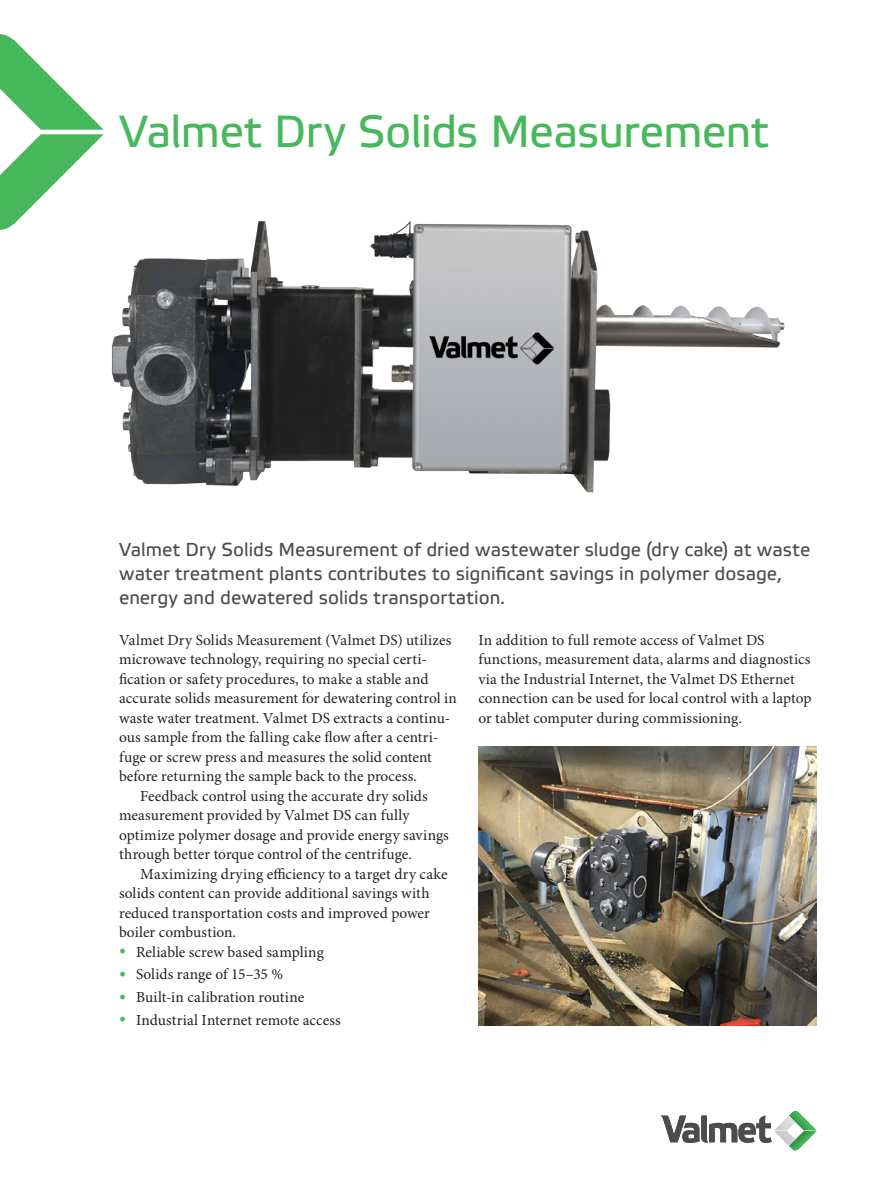
<style>
.page{position:relative;width:893px;height:1191px;background:#fff}
.page>*{position:absolute;margin:0;border:0;box-sizing:border-box;transform-origin:0 0}
.Heading{font:45px "Etelka Text";letter-spacing:-.015em;color:#48b85c}
.Introduction_Text{font:18.75px/24px "Etelka Text";color:#4b4c4d}
.Body_Text{font:15.3px/19.5px "Minion Pro";letter-spacing:.005em;color:#231f20}
.Body_Text_With_Bulle{font:15.3px "Minion Pro";letter-spacing:.005em;color:#231f20}
.s1{font-size:18px;color:#48b85c}
</style>
<div class="page">
<svg style="left:0;top:34px;width:90px;height:196px"></svg>
<svg style="left:661px;top:1111px;width:155px;height:40px"></svg>
<img style="left:83px;top:116px;width:702px;height:377px">
<img style="left:478px;top:747px;width:338px;height:278px">
<p class="Heading" style="left:119px;top:103px;width:652px">Valmet Dry Solids Measurement</p>
<p class="Introduction_Text" style="left:119px;top:537px;width:693px">Valmet Dry Solids Measurement of dried wastewater sludge (dry cake) at waste water treatment plants contributes to significant savings in polymer dosage, energy and dewatered solids transportation.</p>
<p class="Body_Text" style="left:478px;top:630px;width:335px">In addition to full remote access of Valmet DS functions, measurement data, alarms and diagnostics via the Industrial Internet, the Valmet DS Ethernet connection can be used for local control with a laptop or tablet computer during commissioning.</p>
<p class="Body_Text" style="left:119px;top:630px;width:339px">Valmet Dry Solids Measurement (Valmet DS) utilizes microwave technology, requiring no special certi&shy;fication or safety procedures, to make a stable and accurate solids measurement for dewatering control in waste water treatment. Valmet DS extracts a continu&shy;ous sample from the falling cake flow after a centri&shy;fuge or screw press and measures the solid content before returning the sample back to the process.</p>
<p class="Body_Text" style="left:119px;top:786px;width:331px;text-indent:21px">Feedback control using the accurate dry solids measurement provided by Valmet DS can fully optimize polymer dosage and provide energy savings through better torque control of the centrifuge.</p>
<p class="Body_Text" style="left:119px;top:864px;width:330px;text-indent:21px">Maximizing drying efficiency to a target dry cake solids content can provide additional savings with reduced transportation costs and improved power boiler combustion.</p>
<p class="Body_Text_With_Bulle" style="left:119px;top:942px;width:206px"><span class="s1">•</span> Reliable screw based sampling</p>
<p class="Body_Text_With_Bulle" style="left:119px;top:965px;width:166px"><span class="s1">•</span> Solids range of 15–35 %</p>
<p class="Body_Text_With_Bulle" style="left:119px;top:988px;width:187px"><span class="s1">•</span> Built-in calibration routine</p>
<p class="Body_Text_With_Bulle" style="left:119px;top:1010px;width:223px"><span class="s1">•</span> Industrial Internet remote access</p>
</div>
